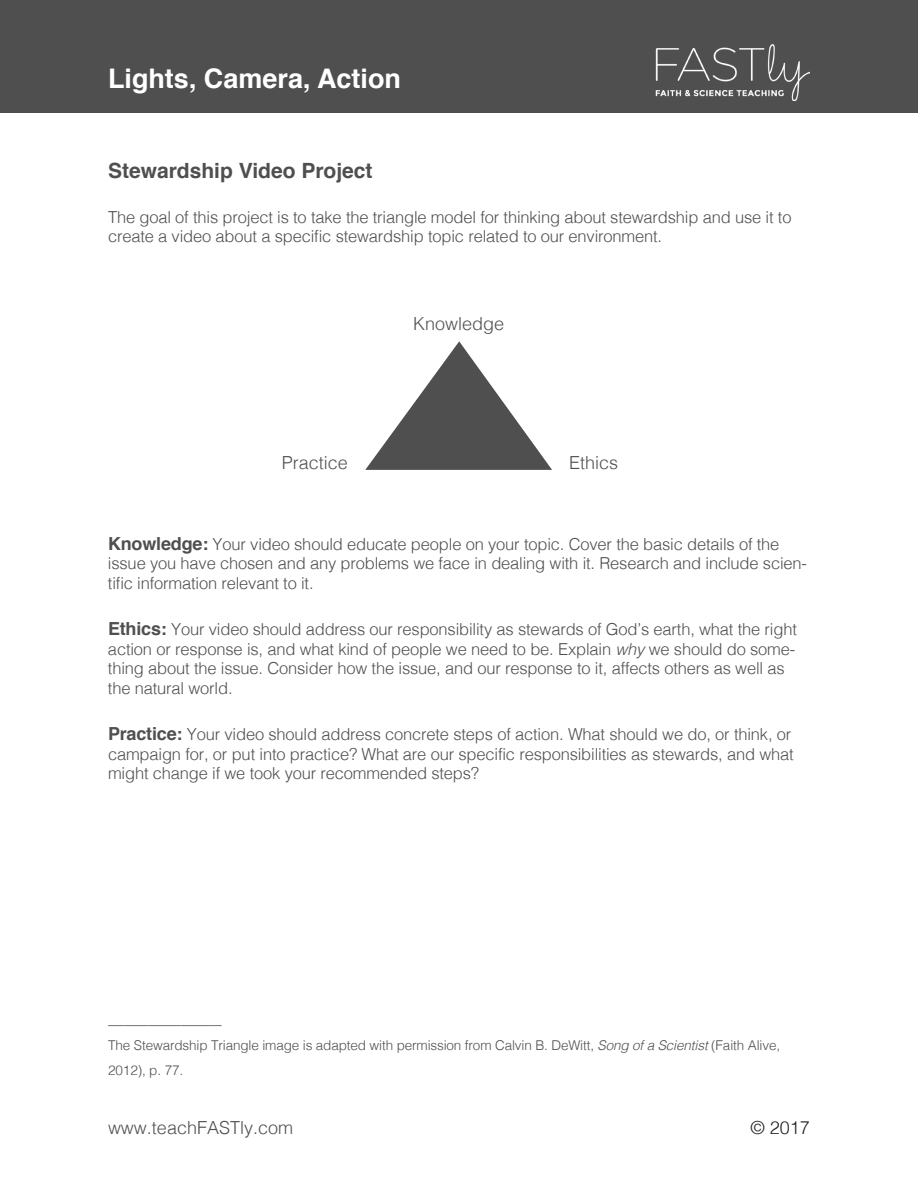
<style>
.page{position:relative;width:918px;height:1188px;background:#fff}
.page>*{position:absolute;margin:0;border:0;box-sizing:border-box;transform-origin:0 0}
.t1{font:700 27px "Helvetica";color:#fff}
.t2{font:700 21px "Helvetica";color:#504f4f}
.t3{font:300 18px "Helvetica";color:#504f4f}
.t4{font:300 18px "Helvetica";color:#231f20}
.t5{font:300 16.5px/19.5px "Helvetica";letter-spacing:-.01em;color:#504f4f}
.t6{font:300 13.5px/24.8px "Helvetica";letter-spacing:-.01em;color:#504f4f}
.s1{font-weight:700;font-size:18px}
.s2{font-style:italic}
</style>
<div class="page">
<div style="left:0;top:0;width:918px;height:112px;background:#504f4f"></div>
<img style="left:655px;top:45px;width:155px;height:56px">
<svg style="left:365px;top:341px;width:187px;height:129px"></svg>
<h1 class="t1" style="left:108px;top:57px;width:295px">Lights, Camera, Action</h1>
<p class="t2" style="left:108px;top:153px;width:266px">Stewardship Video Project</p>
<p class="t5" style="left:108px;top:206px;width:685px">The goal of this project is to take the triangle model for thinking about stewardship and use it to create a video about a specific stewardship topic related to our environment.</p>
<p class="t3" style="left:413px;top:309px;width:93px">Knowledge</p>
<p class="t3" style="left:282px;top:447px;width:68px">Practice</p>
<p class="t3" style="left:569px;top:447px;width:51px">Ethics</p>
<p class="t5" style="left:108px;top:533px;width:701px"><span class="s1">Knowledge:</span> Your video should educate people on your topic. Cover the basic details of the issue you have chosen and any problems we face in dealing with it. Research and include scien&shy;tific information relevant to it.</p>
<p class="t5" style="left:108px;top:618px;width:691px"><span class="s1">Ethics:</span> Your video should address our responsibility as stewards of God’s earth, what the right action or response is, and what kind of people we need to be. Explain <span class="s2">why</span> we should do some&shy;thing about the issue. Consider how the issue, and our response to it, affects others as well as the natural world.</p>
<p class="t5" style="left:108px;top:723px;width:687px"><span class="s1">Practice:</span> Your video should address concrete steps of action. What should we do, or think, or campaign for, or put into practice? What are our specific responsibilities as stewards, and what might change if we took your recommended steps?</p>
<p class="t5" style="left:108px;top:1007px;width:115px">______________</p>
<p class="t6" style="left:108px;top:1032px;width:673px">The Stewardship Triangle image is adapted with permission from Calvin B. DeWitt, <span class="s2">Song of a Scientist</span> (Faith Alive,<br>2012), p. 77.</p>
<p class="t3" style="left:108px;top:1112px;width:187px">www.teachFASTly.com</p>
<p class="t4" style="left:751px;top:1112px;width:61px">© 2017</p>
</div>
